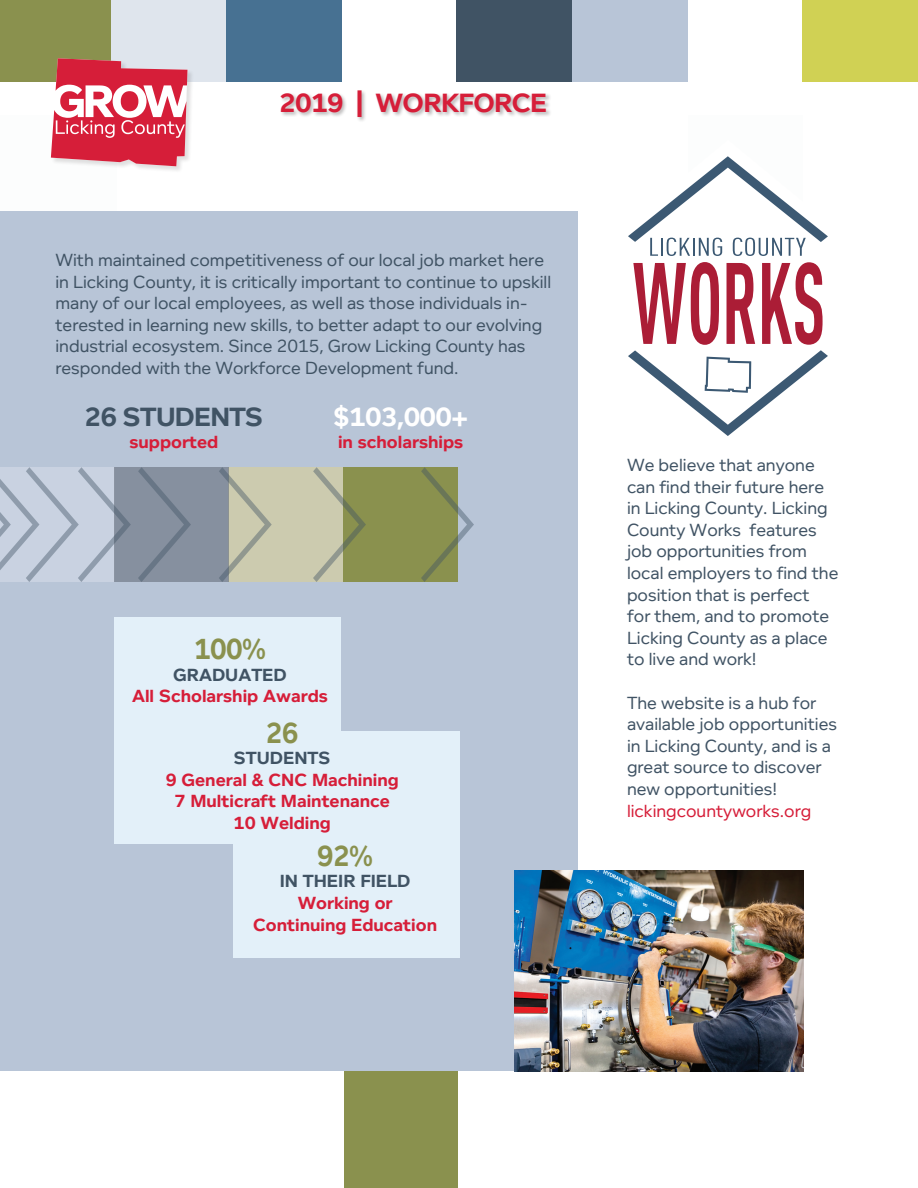
<style>
.page{position:relative;width:918px;height:1188px;background:#fff}
.page>*{position:absolute;margin:0;border:0;box-sizing:border-box;transform-origin:0 0}
.t1{font:700 29.7px "Foundry Context W03";letter-spacing:-.025em;color:#8a914e;scale:.91 1}
.t2{font:700 27px "Foundry Context W03";letter-spacing:-.025em;color:#d61e39}
.t3{font:700 27px "Foundry Context W03";letter-spacing:-.025em;color:#405364}
.t4{font:700 27px "Foundry Context W03";letter-spacing:-.025em;color:#fff}
.t5{font:18px/21.6px "Foundry Context W03";color:#405364}
.t6{font:700 18px/21.6px "Foundry Context W03";color:#d61e39;text-align:center}
.t7{font:700 18px "Foundry Context W03";color:#405364}
.t8{font:18px "Foundry Context W03";color:#d61e39}
</style>
<div class="page">
<div style="left:572px;top:0;width:115px;height:81px;background:#b8c5d7"></div>
<div style="left:111px;top:0;width:115px;height:82px;background:#dfe5ed"></div>
<div style="left:226px;top:0;width:115px;height:81px;background:#477192"></div>
<div style="left:802px;top:0;width:116px;height:81px;background:#d0d154"></div>
<div style="left:457px;top:0;width:115px;height:81px;background:#405364"></div>
<div style="left:0;top:0;width:111px;height:82px;background:#8a914e"></div>
<div style="left:51px;top:58px;width:143px;height:115px;background:#231f20;opacity:.14"></div>
<svg style="left:51px;top:58px;width:137px;height:108px"></svg>
<div style="left:344px;top:1071px;width:114px;height:117px;background:#8a914e"></div>
<div style="left:280px;top:89px;width:272px;height:34px;background:#231f20;opacity:.33"></div>
<div style="left:0;top:212px;width:577px;height:859px;background:#b8c5d7"></div>
<div style="left:343px;top:467px;width:114px;height:114px;background:#8a914e"></div>
<div style="left:229px;top:467px;width:114px;height:114px;background:#cccbaf"></div>
<div style="left:114px;top:467px;width:115px;height:114px;background:#86909f"></div>
<img style="left:515px;top:870px;width:289px;height:201px">
<svg style="left:0;top:467px;width:131px;height:115px;background:#b8c1d0"></svg>
<svg style="left:138px;top:467px;width:53px;height:115px"></svg>
<svg style="left:219px;top:467px;width:53px;height:115px"></svg>
<svg style="left:313px;top:467px;width:53px;height:115px"></svg>
<svg style="left:421px;top:467px;width:53px;height:115px"></svg>
<div style="left:114px;top:617px;width:227px;height:226px;background:#e3f0f9"></div>
<div style="left:233px;top:731px;width:227px;height:227px;background:#e3f0f9"></div>
<svg style="left:628px;top:156px;width:200px;height:100px"></svg>
<svg style="left:628px;top:262px;width:200px;height:174px"></svg>
<h2 class="t2" style="left:279px;top:87px;width:269px">2019 | WORKFORCE</h2>
<p class="t5" style="left:55px;top:249px;width:497px">With maintained competitiveness of our local job market here in Licking County, it is critically important to continue to upskill many of our local employees, as well as those individuals in&shy;terested in learning new skills, to better adapt to our evolving industrial ecosystem. Since 2015, Grow Licking County has responded with the Workforce Development fund.</p>
<h2 class="t3" style="left:85px;top:401px;width:180px">26 STUDENTS</h2>
<p class="t6" style="left:129px;top:431px;width:90px">supported</p>
<h2 class="t4" style="left:333px;top:401px;width:137px">$103,000+</h2>
<p class="t6" style="left:338px;top:431px;width:127px">in scholarships</p>
<h1 class="t1" style="left:194px;top:632px;width:80px">100%</h1>
<p class="t7" style="left:173px;top:664px;width:115px">GRADUATED</p>
<p class="t6" style="left:132px;top:685px;width:197px">All Scholarship Awards</p>
<h1 class="t1" style="left:266px;top:715px;width:37px">26</h1>
<p class="t7" style="left:234px;top:748px;width:98px">STUDENTS</p>
<p class="t6" style="left:166px;top:769px;width:235px">9 General &amp; CNC Machining<br>7 Multicraft Maintenance<br>10 Welding</p>
<h1 class="t1" style="left:317px;top:838px;width:63px">92%</h1>
<p class="t7" style="left:280px;top:871px;width:132px">IN THEIR FIELD</p>
<p class="t6" style="left:253px;top:892px;width:185px">Working or<br>Continuing Education</p>
<p class="t5" style="left:627px;top:454px;width:213px">We believe that anyone can find their future here in Licking County. Licking<br>County Works features job opportunities from local employers to find the position that is perfect<br>for them, and to promote<br>Licking County as a place to live and work!</p>
<p class="t5" style="left:627px;top:691px;width:212px">The website is a hub for available job opportunities in Licking County, and is a great source to discover new opportunities!</p>
<p class="t8" style="left:627px;top:800px;width:186px">lickingcountyworks.org</p>
</div>
